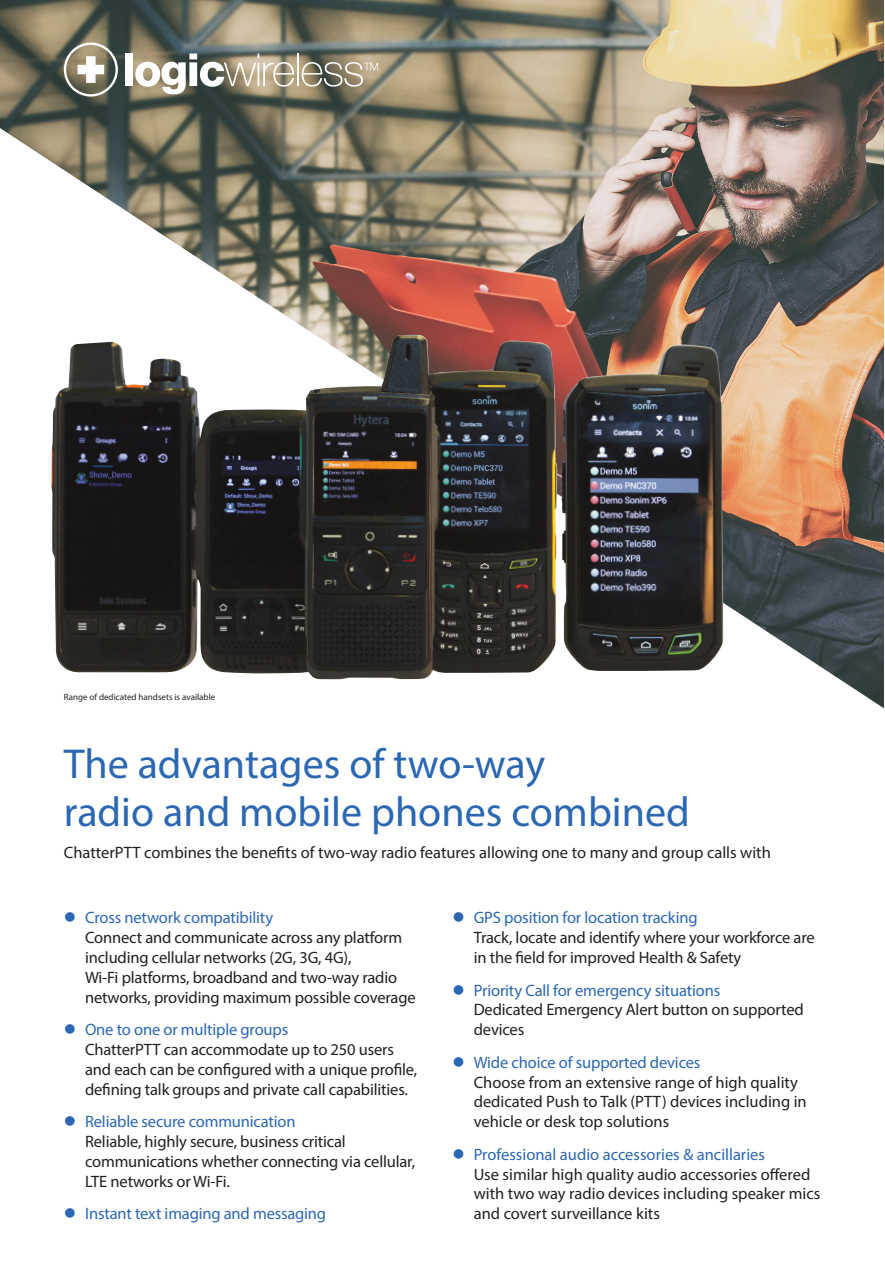
<style>
.page{position:relative;width:885px;height:1263px;background:#fff}
.page>*{position:absolute;margin:0;border:0;box-sizing:border-box;transform-origin:0 0}
.Heading_green{font:42px/48px "Myriad Pro";color:#2b67b2}
.t1{font:16.5px/19.8px "Myriad Pro";letter-spacing:-.01em;color:#231f20}
.t2{font:16.5px "Myriad Pro";letter-spacing:-.01em;color:#2b67b2}
.t3{font:9px "Myriad Pro";color:#231f20}
.s1{color:#2b67b2}
</style>
<div class="page">
<img style="left:0;top:0;width:883px;height:128px">
<img style="left:0;top:128px;width:884px;height:581px">
<div style="left:125px;top:53px;width:7px;height:33px;background:#fff"></div>
<svg style="left:135px;top:53px;width:159px;height:41px"></svg>
<hr style="left:297px;top:53px;width:2px;height:33px;background:#fff">
<svg style="left:301px;top:62px;width:77px;height:25px;background:#a29a85"></svg>
<svg style="left:64px;top:43px;width:54px;height:54px"></svg>
<img style="left:51px;top:335px;width:506px;height:345px">
<p class="t3" style="left:64px;top:691px;width:153px">Range of dedicated handsets is available</p>
<p class="Heading_green" style="left:64px;top:739px;width:627px">The advantages of two-way<br>radio and mobile phones combined</p>
<p class="t1" style="left:64px;top:843px;width:708px">ChatterPTT combines the benefits of two-way radio features allowing one to many and group calls with</p>
<p class="t1" style="left:85px;top:908px;width:332px;text-indent:-21px"><span class="s1">● Cross network compatibility<br></span>Connect and communicate across any platform including cellular networks (2G, 3G, 4G),<br>Wi-Fi platforms, broadband and two-way radio networks, providing maximum possible coverage</p>
<p class="t1" style="left:85px;top:1019px;width:334px;text-indent:-21px"><span class="s1">● One to one or multiple groups<br></span>ChatterPTT can accommodate up to 250 users and each can be configured with a unique profile, defining talk groups and private call capabilities.</p>
<p class="t1" style="left:85px;top:1111px;width:331px;text-indent:-21px"><span class="s1">● Reliable secure communication<br></span>Reliable, highly secure, business critical communications whether connecting via cellular, LTE networks or Wi-Fi.</p>
<p class="t2" style="left:64px;top:1203px;width:264px">● Instant text imaging and messaging</p>
<p class="t1" style="left:473px;top:908px;width:342px;text-indent:-21px"><span class="s1">● GPS position for location tracking<br></span>Track, locate and identify where your workforce are in the field for improved Health &amp; Safety</p>
<p class="t1" style="left:473px;top:980px;width:331px;text-indent:-21px"><span class="s1">● Priority Call for emergency situations<br></span>Dedicated Emergency Alert button on supported devices</p>
<p class="t1" style="left:473px;top:1052px;width:334px;text-indent:-21px"><span class="s1">● Wide choice of supported devices<br></span>Choose from an extensive range of high quality dedicated Push to Talk (PTT) devices including in vehicle or desk top solutions</p>
<p class="t1" style="left:473px;top:1144px;width:348px;text-indent:-21px"><span class="s1">● Professional audio accessories &amp; ancillaries<br></span>Use similar high quality audio accessories offered with two way radio devices including speaker mics and covert surveillance kits</p>
</div>
